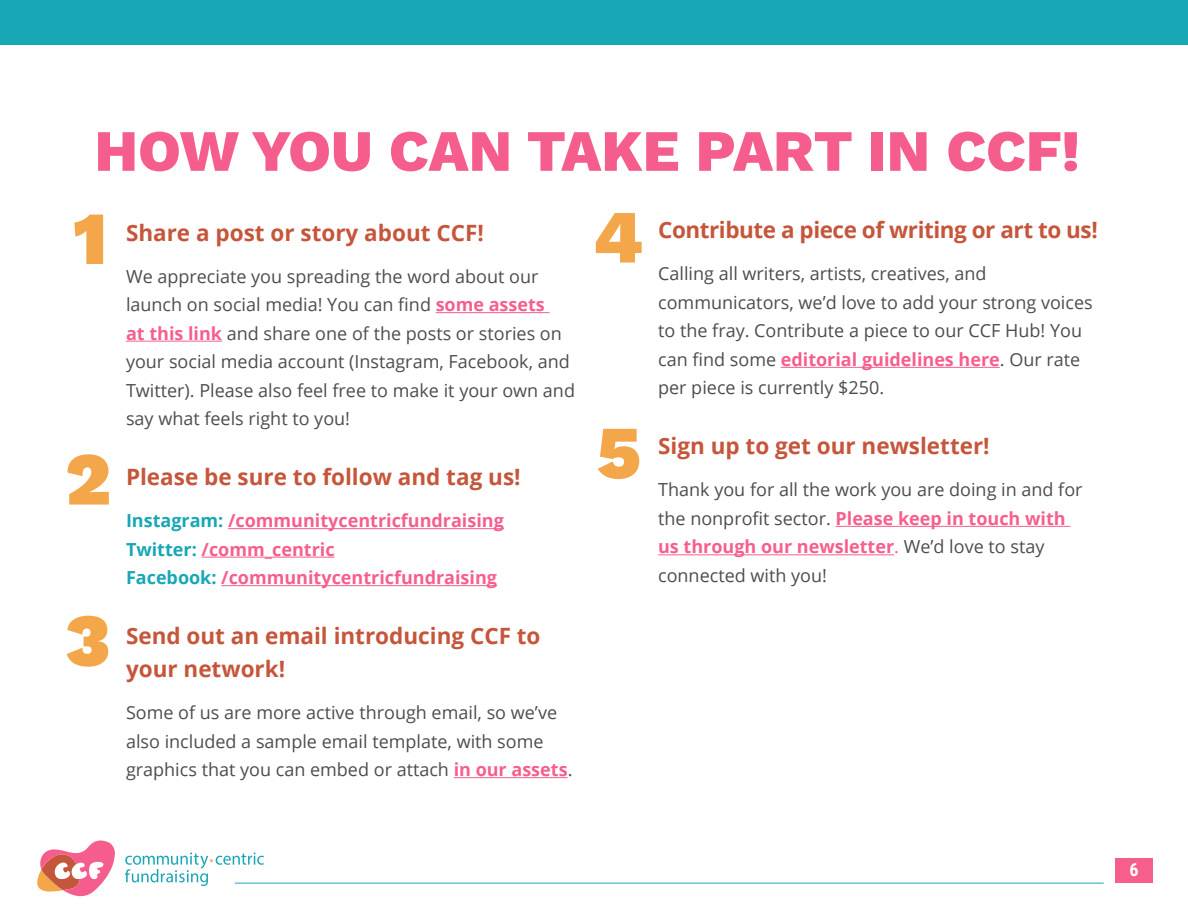
<style>
.page{position:relative;width:1188px;height:918px;background:#fff}
.page>*{position:absolute;margin:0;border:0;box-sizing:border-box;transform-origin:0 0}
.t1{font:75px "Work Sans";color:#f4a64a}
.heading{font:58.5px "Work Sans";color:#f55e8c}
.Titles{font:700 22.5px/33px "Open Sans";color:#c5563b}
.Titles-2{font:700 22.5px "Open Sans";letter-spacing:-.02em;color:#c5563b}
.body{font:700 22.5px "Open Sans";color:#c5563b}
.body-2{font:18px/28.5px "Open Sans";color:#4d4d4f}
.body-3{font:700 18px "Open Sans";color:#f65f8c}
.t2{font:700 18px "Roboto Condensed";color:#fff}
.s1{font-weight:700;color:#f65f8c}
.s2{color:#18a7b5}
.s3{color:#f65f8c}
</style>
<div class="page">
<svg style="left:125px;top:852px;width:139px;height:34px"></svg>
<svg style="left:37px;top:840px;width:78px;height:57px"></svg>
<hr style="left:235px;top:883px;width:869px;height:1px;background:#18a7b5">
<div style="left:1115px;top:858px;width:38px;height:25px;background:#f65f8c"></div>
<div style="left:0;top:0;width:1188px;height:45px;background:#18a7b5"></div>
<hr style="left:436px;top:312px;width:114px;height:1px;background:#f65f8c">
<hr style="left:126px;top:341px;width:96px;height:1px;background:#f65f8c">
<hr style="left:228px;top:528px;width:276px;height:1px;background:#f65f8c">
<hr style="left:202px;top:557px;width:133px;height:1px;background:#f65f8c">
<hr style="left:221px;top:585px;width:276px;height:1px;background:#f65f8c">
<hr style="left:454px;top:777px;width:114px;height:1px;background:#f65f8c">
<hr style="left:781px;top:367px;width:219px;height:1px;background:#f65f8c">
<hr style="left:836px;top:526px;width:234px;height:1px;background:#f65f8c">
<hr style="left:658px;top:554px;width:236px;height:1px;background:#f65f8c">
<p class="heading" style="left:94px;top:106px;width:987px">HOW YOU CAN TAKE PART IN CCF!</p>
<p class="t1" style="left:73px;top:182px;width:36px">1</p>
<p class="t1" style="left:65px;top:422px;width:47px">2</p>
<p class="t1" style="left:65px;top:583px;width:46px">3</p>
<p class="Titles" style="left:126px;top:216px;width:359px">Share a post or story about CCF!</p>
<p class="body-2" style="left:126px;top:262px;width:451px">We appreciate you spreading the word about our launch on social media! You can find <span class="s1">some assets<br>at this link</span> and share one of the posts or stories on your social media account (Instagram, Facebook, and Twitter). Please also feel free to make it your own and say what feels right to you!</p>
<p class="body" style="left:126px;top:461px;width:396px">Please be sure to follow and tag us!</p>
<p class="body-3" style="left:126px;top:508px;width:379px"><span class="s2">Instagram:</span> /communitycentricfundraising</p>
<p class="body-3" style="left:126px;top:537px;width:210px"><span class="s2">Twitter:</span> /comm_centric</p>
<p class="body-3" style="left:126px;top:565px;width:373px"><span class="s2">Facebook:</span> /communitycentricfundraising</p>
<p class="Titles" style="left:126px;top:619px;width:416px">Send out an email introducing CCF to your network!</p>
<p class="body-2" style="left:126px;top:698px;width:448px">Some of us are more active through email, so we’ve also included a sample email template, with some graphics that you can embed or attach <span class="s1">in our assets</span>.</p>
<p class="t1" style="left:593px;top:180px;width:52px">4</p>
<p class="t1" style="left:597px;top:396px;width:45px">5</p>
<p class="Titles-2" style="left:658px;top:214px;width:441px">Contribute a piece of writing or art to us!</p>
<p class="body-2" style="left:658px;top:259px;width:436px">Calling all writers, artists, creatives, and communicators, we’d love to add your strong voices to the fray. Contribute a piece to our CCF Hub! You can find some <span class="s1">editorial guidelines here</span>. Our rate per piece is currently $250.</p>
<p class="Titles" style="left:658px;top:429px;width:333px">Sign up to get our newsletter!</p>
<p class="body-2" style="left:658px;top:475px;width:426px">Thank you for all the work you are doing in and for the nonprofit sector. <span class="s1">Please keep in touch with us through our newsletter</span><span class="s3">.</span> We’d love to stay connected with you!</p>
<p class="t2" style="left:1130px;top:857px;width:11px">6</p>
</div>
